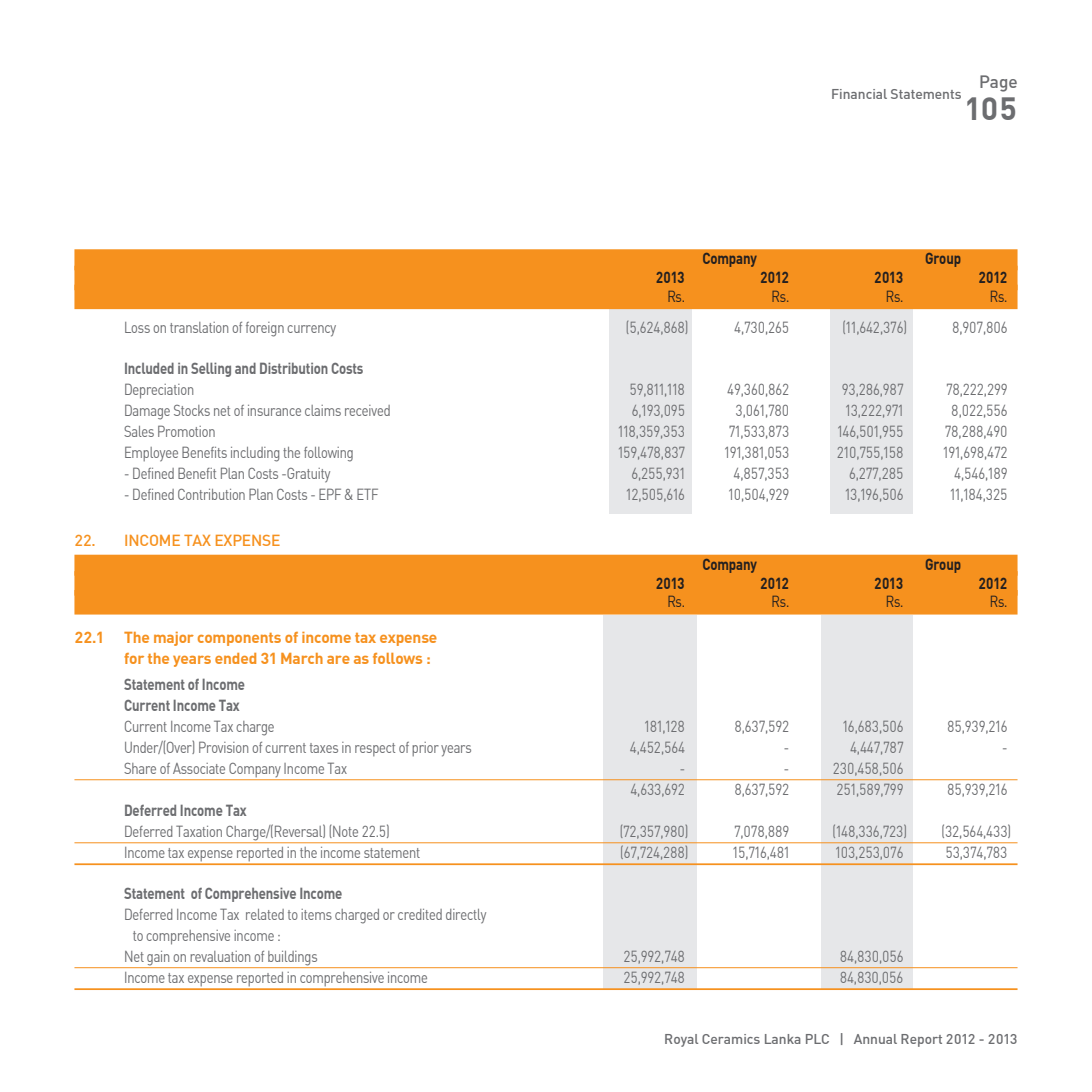
<style>
.page{position:relative;width:1092px;height:1092px;background:#fff}
.page>*{position:absolute;margin:0;border:0;box-sizing:border-box;transform-origin:0 0}
.t1{font:700 31.5px "Sapient Sans";color:#6c6d70}
.t2{font:500 17.5px "Sapient Sans";color:#6c6d70}
.Accounts{font:15.75px/21px "Sapient Sans";letter-spacing:-.01em;color:#6c6d70;scale:.85 1}
._4_tab_line_0_5{font:15.75px "Sapient Sans";letter-spacing:-.01em;color:#6c6d70;scale:.85 1}
.Accounts-2{font:700 15.75px "Sapient Sans";letter-spacing:-.01em;color:#6c6d70;scale:.85 1}
.Accounts_Heading{font:700 15.75px "Sapient Sans";letter-spacing:-.01em;color:#f6911e}
.Headline{font:700 15.75px "Sapient Sans";letter-spacing:-.01em;color:#231f20;scale:.85 1}
.Company_Group{font:700 15.75px "Sapient Sans";letter-spacing:-.01em;color:#231f20;scale:.85 1}
.Headline_4{font:15.75px "Sapient Sans";letter-spacing:-.01em;color:#231f20;scale:.85 1}
.Accounts_Heading-2{font:500 15.75px "Sapient Sans";letter-spacing:-.01em;color:#f6911e}
.t3{font:500 14px "Sapient Sans";color:#6c6d70}
</style>
<div class="page">
<div style="left:609px;top:309px;width:82px;height:204px;background:#e6e7e9"></div>
<div style="left:603px;top:614px;width:94px;height:375px;background:#e6e7e9"></div>
<div style="left:830px;top:309px;width:82px;height:204px;background:#e6e7e9"></div>
<div style="left:820px;top:614px;width:92px;height:375px;background:#e6e7e9"></div>
<div style="left:74px;top:249px;width:943px;height:21px;background:#f6911e"></div>
<div style="left:74px;top:266px;width:943px;height:24px;background:#f6911e"></div>
<div style="left:74px;top:284px;width:943px;height:25px;background:#f6911e"></div>
<div style="left:74px;top:554px;width:943px;height:21px;background:#f6911e"></div>
<div style="left:74px;top:571px;width:943px;height:24px;background:#f6911e"></div>
<div style="left:74px;top:590px;width:943px;height:24px;background:#f6911e"></div>
<hr style="left:74px;top:779px;width:943px;height:1px;background:#f6911e">
<hr style="left:74px;top:842px;width:943px;height:1px;background:#f6911e">
<hr style="left:74px;top:863px;width:943px;height:2px;background:#f6911e">
<hr style="left:74px;top:967px;width:943px;height:1px;background:#f6911e">
<hr style="left:74px;top:988px;width:943px;height:1px;background:#f6911e">
<p class="t2" style="left:979px;top:71px;width:40px">Page</p>
<h1 class="t1" style="left:965px;top:88px;width:54px">105</h1>
<p class="t3" style="left:831px;top:85px;width:132px">Financial Statements</p>
<p class="Company_Group" style="left:702px;top:248px;width:66px">Company</p>
<p class="Company_Group" style="left:925px;top:248px;width:44px">Group</p>
<p class="Headline" style="left:655px;top:267px;width:36px">2013</p>
<p class="Headline" style="left:760px;top:267px;width:36px">2012</p>
<p class="Headline" style="left:874px;top:267px;width:36px">2013</p>
<p class="Headline" style="left:978px;top:267px;width:36px">2012</p>
<p class="Headline_4" style="left:667px;top:286px;width:22px">Rs.</p>
<p class="Headline_4" style="left:771px;top:286px;width:22px">Rs.</p>
<p class="Headline_4" style="left:885px;top:286px;width:22px">Rs.</p>
<p class="Headline_4" style="left:989px;top:286px;width:22px">Rs.</p>
<p class="Accounts" style="left:124px;top:316px;width:251px">Loss on translation of foreign currency</p>
<p class="Accounts" style="left:626px;top:316px;width:75px">(5,624,868)</p>
<p class="Accounts" style="left:734px;top:316px;width:66px">4,730,265</p>
<p class="Accounts" style="left:842px;top:316px;width:77px">(11,642,376)</p>
<p class="Accounts" style="left:952px;top:316px;width:67px">8,907,806</p>
<p class="Accounts-2" style="left:124px;top:358px;width:283px">Included in Selling and Distribution Costs</p>
<p class="Accounts" style="left:124px;top:378px;width:84px">Depreciation</p>
<p class="Accounts" style="left:629px;top:378px;width:67px">59,811,118</p>
<p class="Accounts" style="left:727px;top:378px;width:75px">49,360,862</p>
<p class="Accounts" style="left:841px;top:378px;width:74px">93,286,987</p>
<p class="Accounts" style="left:945px;top:378px;width:74px">78,222,299</p>
<p class="Accounts" style="left:124px;top:399px;width:315px">Damage Stocks net of insurance claims received</p>
<p class="Accounts" style="left:631px;top:399px;width:64px">6,193,095</p>
<p class="Accounts" style="left:735px;top:399px;width:65px">3,061,780</p>
<p class="Accounts" style="left:845px;top:399px;width:70px">13,222,971</p>
<p class="Accounts" style="left:951px;top:399px;width:68px">8,022,556</p>
<p class="Accounts" style="left:124px;top:420px;width:109px">Sales Promotion</p>
<p class="Accounts" style="left:618px;top:420px;width:80px">118,359,353</p>
<p class="Accounts" style="left:728px;top:420px;width:73px">71,533,873</p>
<p class="Accounts" style="left:837px;top:420px;width:79px">146,501,955</p>
<p class="Accounts" style="left:944px;top:420px;width:75px">78,288,490</p>
<p class="Accounts" style="left:124px;top:441px;width:272px">Employee Benefits including the following</p>
<p class="Accounts" style="left:618px;top:441px;width:80px">159,478,837</p>
<p class="Accounts" style="left:724px;top:441px;width:78px">191,381,053</p>
<p class="Accounts" style="left:836px;top:441px;width:80px">210,755,158</p>
<p class="Accounts" style="left:943px;top:441px;width:77px">191,698,472</p>
<p class="Accounts" style="left:124px;top:462px;width:244px">- Defined Benefit Plan Costs -Gratuity</p>
<p class="Accounts" style="left:631px;top:462px;width:65px">6,255,931</p>
<p class="Accounts" style="left:733px;top:462px;width:67px">4,857,353</p>
<p class="Accounts" style="left:849px;top:462px;width:66px">6,277,285</p>
<p class="Accounts" style="left:954px;top:462px;width:64px">4,546,189</p>
<p class="Accounts" style="left:124px;top:483px;width:301px">- Defined Contribution Plan Costs - EPF &amp; ETF</p>
<p class="Accounts" style="left:626px;top:483px;width:71px">12,505,616</p>
<p class="Accounts" style="left:728px;top:483px;width:73px">10,504,929</p>
<p class="Accounts" style="left:844px;top:483px;width:70px">13,196,506</p>
<p class="Accounts" style="left:949px;top:483px;width:69px">11,184,325</p>
<p class="Accounts_Heading-2" style="left:74px;top:530px;width:207px">22. INCOME TAX EXPENSE</p>
<p class="Company_Group" style="left:702px;top:553px;width:66px">Company</p>
<p class="Company_Group" style="left:925px;top:553px;width:44px">Group</p>
<p class="Headline" style="left:655px;top:572px;width:36px">2013</p>
<p class="Headline" style="left:760px;top:572px;width:36px">2012</p>
<p class="Headline" style="left:874px;top:572px;width:36px">2013</p>
<p class="Headline" style="left:978px;top:572px;width:36px">2012</p>
<p class="Headline_4" style="left:667px;top:592px;width:22px">Rs.</p>
<p class="Headline_4" style="left:771px;top:592px;width:22px">Rs.</p>
<p class="Headline_4" style="left:885px;top:592px;width:22px">Rs.</p>
<p class="Headline_4" style="left:989px;top:592px;width:22px">Rs.</p>
<p class="Accounts_Heading" style="left:74px;top:627px;width:31px">22.1</p>
<p class="Accounts_Heading" style="left:124px;top:627px;width:315px">The major components of income tax expense</p>
<p class="Accounts_Heading" style="left:124px;top:648px;width:308px">for the years ended 31 March are as follows :</p>
<p class="Accounts-2" style="left:124px;top:674px;width:144px">Statement of Income</p>
<p class="Accounts-2" style="left:124px;top:695px;width:138px">Current Income Tax</p>
<p class="Accounts" style="left:124px;top:715px;width:179px">Current Income Tax charge</p>
<p class="Accounts" style="left:644px;top:715px;width:49px">181,128</p>
<p class="Accounts" style="left:734px;top:715px;width:66px">8,637,592</p>
<p class="Accounts" style="left:842px;top:715px;width:73px">16,683,506</p>
<p class="Accounts" style="left:947px;top:715px;width:73px">85,939,216</p>
<p class="Accounts" style="left:124px;top:736px;width:410px">Under/(Over) Provision of current taxes in respect of prior years</p>
<p class="Accounts" style="left:629px;top:736px;width:66px">4,452,564</p>
<p class="Accounts" style="left:783px;top:736px;width:8px">-</p>
<p class="Accounts" style="left:850px;top:736px;width:64px">4,447,787</p>
<p class="Accounts" style="left:1002px;top:736px;width:8px">-</p>
<p class="_4_tab_line_0_5" style="left:124px;top:758px;width:264px">Share of Associate Company Income Tax</p>
<p class="_4_tab_line_0_5" style="left:679px;top:758px;width:8px">-</p>
<p class="_4_tab_line_0_5" style="left:783px;top:758px;width:8px">-</p>
<p class="_4_tab_line_0_5" style="left:832px;top:758px;width:85px">230,458,506</p>
<p class="Accounts" style="left:630px;top:778px;width:66px">4,633,692</p>
<p class="Accounts" style="left:734px;top:778px;width:66px">8,637,592</p>
<p class="Accounts" style="left:836px;top:778px;width:80px">251,589,799</p>
<p class="Accounts" style="left:947px;top:778px;width:73px">85,939,216</p>
<p class="Accounts-2" style="left:124px;top:800px;width:146px">Deferred Income Tax</p>
<p class="_4_tab_line_0_5" style="left:124px;top:821px;width:314px">Deferred Taxation Charge/(Reversal) (Note 22.5)</p>
<p class="_4_tab_line_0_5" style="left:619px;top:821px;width:83px">(72,357,980)</p>
<p class="_4_tab_line_0_5" style="left:734px;top:821px;width:66px">7,078,889</p>
<p class="_4_tab_line_0_5" style="left:832px;top:821px;width:89px">(148,336,723)</p>
<p class="_4_tab_line_0_5" style="left:941px;top:821px;width:83px">(32,564,433)</p>
<p class="_4_tab_line_0_5" style="left:124px;top:842px;width:350px">Income tax expense reported in the income statement</p>
<p class="_4_tab_line_0_5" style="left:620px;top:842px;width:82px">(67,724,288)</p>
<p class="_4_tab_line_0_5" style="left:732px;top:842px;width:68px">15,716,481</p>
<p class="_4_tab_line_0_5" style="left:835px;top:842px;width:81px">103,253,076</p>
<p class="_4_tab_line_0_5" style="left:945px;top:842px;width:75px">53,374,783</p>
<p class="Accounts-2" style="left:124px;top:883px;width:258px">Statement of Comprehensive Income</p>
<p class="Accounts" style="left:133px;top:903px;width:417px;text-indent:-9px">Deferred Income Tax related to items charged or credited directly to comprehensive income :</p>
<p class="_4_tab_line_0_5" style="left:124px;top:946px;width:229px">Net gain on revaluation of buildings</p>
<p class="_4_tab_line_0_5" style="left:623px;top:946px;width:74px">25,992,748</p>
<p class="_4_tab_line_0_5" style="left:839px;top:946px;width:76px">84,830,056</p>
<p class="_4_tab_line_0_5" style="left:124px;top:967px;width:359px">Income tax expense reported in comprehensive income</p>
<p class="_4_tab_line_0_5" style="left:623px;top:967px;width:74px">25,992,748</p>
<p class="_4_tab_line_0_5" style="left:839px;top:967px;width:76px">84,830,056</p>
<p class="t3" style="left:664px;top:1030px;width:355px">Royal Ceramics Lanka PLC | Annual Report 2012 - 2013</p>
</div>
